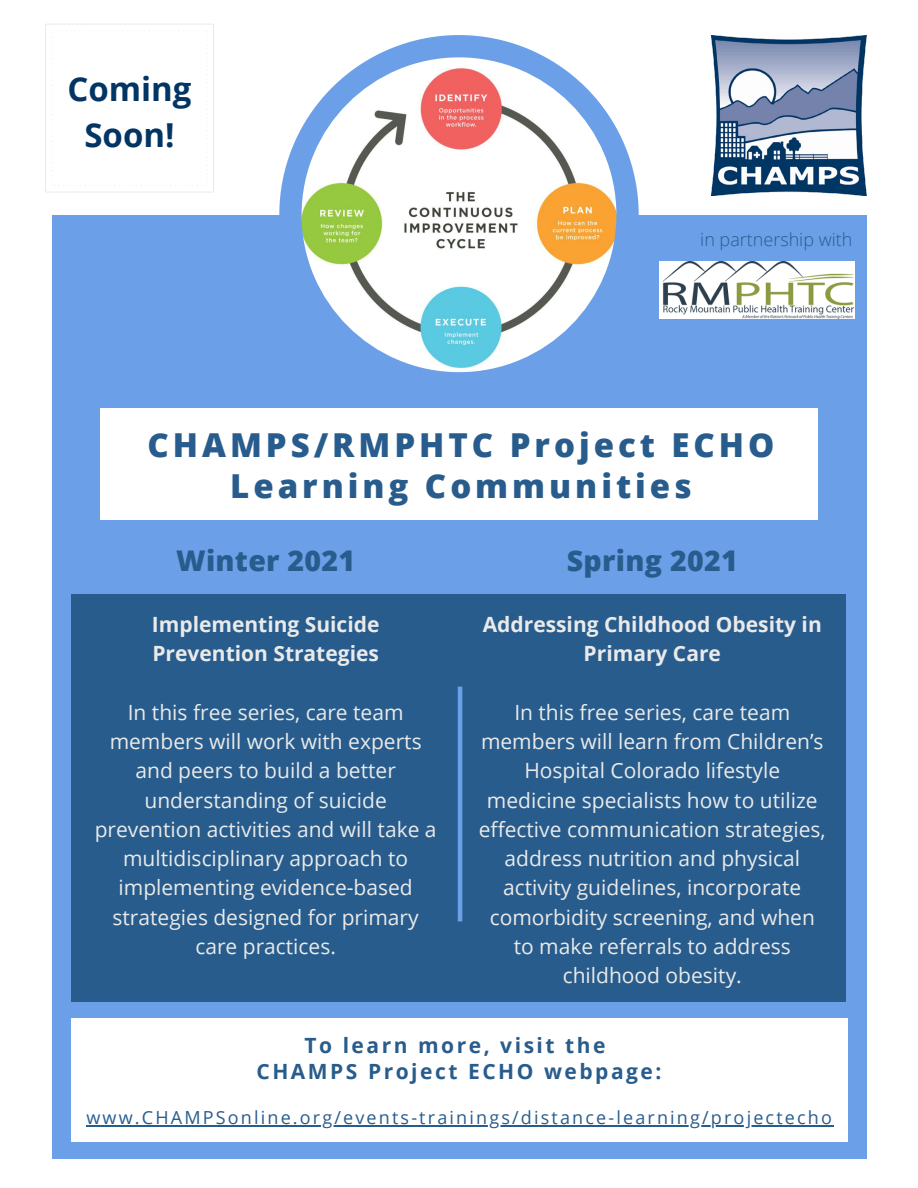
<style>
.page{position:relative;width:918px;height:1188px;background:#fff}
.page>*{position:absolute;margin:0;border:0;box-sizing:border-box;transform-origin:0 0}
.t1{font:800 33px/41.7px "Open Sans";letter-spacing:.12em;color:#285c8d;text-align:center}
.t2{font:700 33px/46.2px "Open Sans";color:#033564;text-align:center}
.t3{font:800 28.5px "Open Sans";letter-spacing:.01em;color:#285c8d}
.t4{font:21px/29.2px "Open Sans";color:#e9eae9;text-align:center}
.t5{font:700 21px/29.2px "Open Sans";color:#e9eae9}
.t6{font:700 21px/25.8px "Open Sans";letter-spacing:.12em;color:#285c8d;text-align:center}
.t7{font:18px "Open Sans";letter-spacing:.12em;color:#285c8d}
.t8{font:300 18px "Open Sans";color:#285c8d}
</style>
<div class="page">
<div style="left:52px;top:215px;width:814px;height:944px;background:#6ba0e8"></div>
<svg style="left:298px;top:35px;width:341px;height:338px;fill:#6ba0e8"></svg>
<img style="left:302px;top:57px;width:314px;height:315px;border-radius:50%">
<div style="left:100px;top:408px;width:718px;height:111px;background:#fff"></div>
<div style="left:71px;top:594px;width:775px;height:408px;background:#285c8d"></div>
<div style="left:71px;top:1018px;width:776px;height:124px;background:#fff"></div>
<svg style="left:45px;top:24px;width:253px;height:191px"></svg>
<img style="left:711px;top:35px;width:156px;height:161px">
<hr style="left:86px;top:1125px;width:748px;height:1px;background:#285c8d">
<img style="left:660px;top:261px;width:194px;height:58px">
<svg style="left:458px;top:687px;width:4px;height:234px"></svg>
<h1 class="t2" style="left:67px;top:65px;width:126px">Coming<br>Soon!</h1>
<p class="t8" style="left:700px;top:227px;width:154px">in partnership with</p>
<h1 class="t1" style="left:148px;top:423px;width:628px">CHAMPS/RMPHTC Project ECHO<br>Learning Communities</h1>
<h2 class="t3" style="left:176px;top:541px;width:181px">Winter 2021</h2>
<p class="t5" style="left:152px;top:609px;width:229px">Implementing Suicide<br>Prevention Strategies</p>
<p class="t4" style="left:95px;top:697px;width:343px">In this free series, care team members will work with experts and peers to build a better understanding of suicide prevention activities and will take a multidisciplinary approach to implementing evidence-based strategies designed for primary care practices.</p>
<h2 class="t3" style="left:567px;top:541px;width:172px">Spring 2021</h2>
<p class="t5" style="left:483px;top:609px;width:341px;text-align:center">Addressing Childhood Obesity in<br>Primary Care</p>
<p class="t4" style="left:479px;top:697px;width:348px">In this free series, care team members will learn from Children’s<br>Hospital Colorado lifestyle medicine specialists how to utilize effective communication strategies, address nutrition and physical activity guidelines, incorporate comorbidity screening, and when to make referrals to address childhood obesity.</p>
<p class="t6" style="left:257px;top:1032px;width:406px">To learn more, visit the<br>CHAMPS Project ECHO webpage:</p>
<p class="t7" style="left:86px;top:1105px;width:747px">www.CHAMPSonline.org/events-trainings/distance-learning/projectecho</p>
</div>
